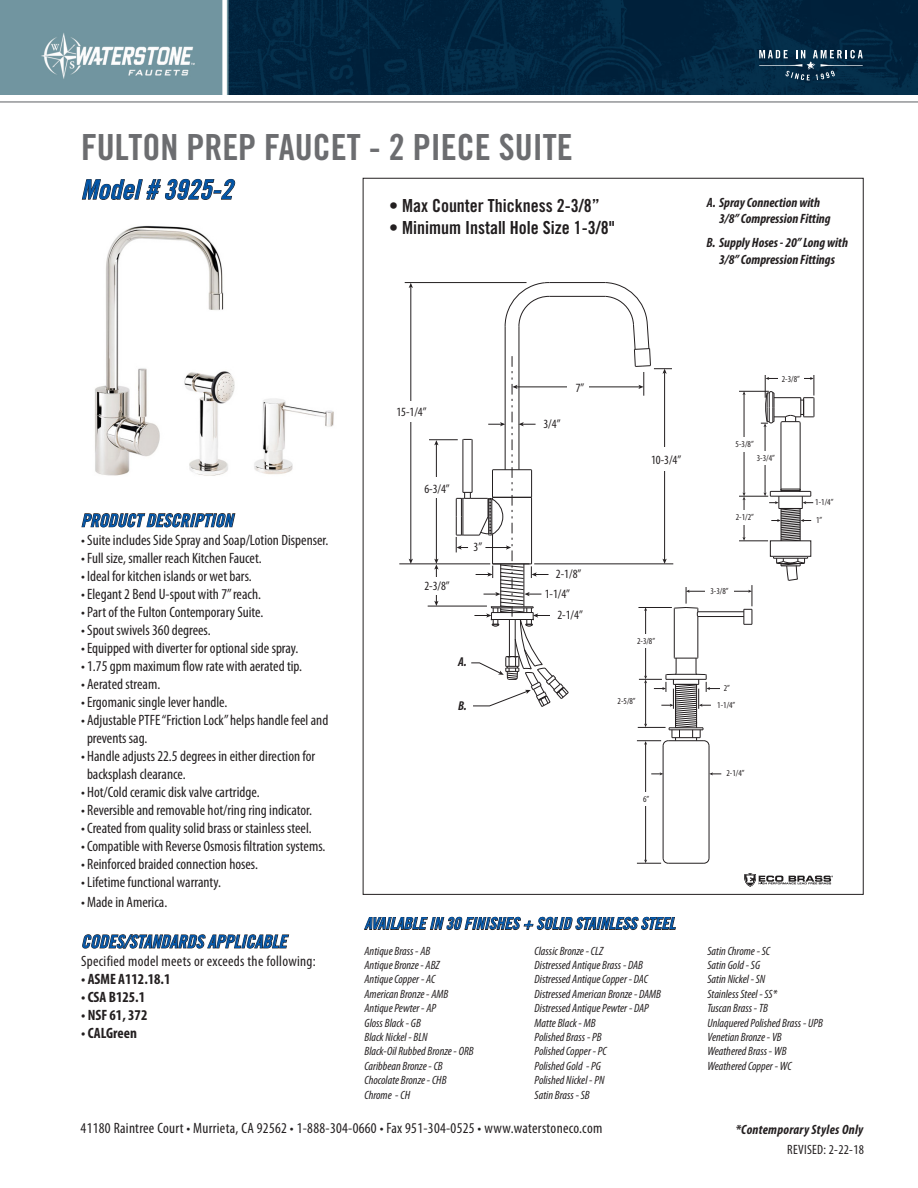
<style>
.page{position:relative;width:918px;height:1188px;background:#fff}
.page>*{position:absolute;margin:0;border:0;box-sizing:border-box;transform-origin:0 0}
.t1{font:36px "Trade Gothic Bold Cond Twenty";color:#6c6d70}
.t2{font:27px "Trade Gothic Bold Cond Twenty Obl";color:#0154a6}
.t3{font:18px "Trade Gothic Bold Cond Twenty Obl";color:#0154a6}
.t4{font:18px "Trade Gothic Bold Cond Twenty";color:#201d1e}
.t5{font:18px "Trade Gothic Bold Cond Twenty";color:#231f20}
.t6{font:16.5px "Trade Gothic Bold Cond Twenty Obl";color:#0154a6}
.t7{font:condensed 15px/18px "Myriad Pro";color:#231f20}
.t8{font:condensed 15px "Myriad Pro";letter-spacing:.02em;color:#231f20}
.t9{font:700 condensed 15px "Myriad Pro";color:#231f20}
.t10{font:italic 700 condensed 13.5px/16.2px "Myriad Pro";color:#231f20;text-align:center}
.t11{font:italic 700 condensed 13.5px "Myriad Pro";letter-spacing:.02em;color:#231f20}
.t12{font:condensed 13.5px "Myriad Pro";letter-spacing:.02em;color:#231f20}
.t13{font:italic 700 condensed 12.9px "Myriad Pro";color:#231f20}
.t14{font:condensed 12.6px "Myriad Pro";color:#231f20}
.t15{font:italic condensed 12px/14.4px "Myriad Pro";color:#231f20}
.t16{font:condensed 9px/17.9px "Myriad Pro";color:#231f20}
.s1{color:#231f20}
</style>
<div class="page">
<img style="left:0;top:0;width:918px;height:94px">
<hr style="left:0;top:101px;width:918px;height:2px;background:#939598">
<div style="left:222px;top:0;width:5px;height:98px;background:#fff"></div>
<svg style="left:759px;top:50px;width:104px;height:30px;background:#2b4c63"></svg>
<svg style="left:364px;top:917px;width:312px;height:13px"></svg>
<img style="left:95px;top:225px;width:239px;height:251px">
<svg style="left:82px;top:179px;width:154px;height:21px"></svg>
<svg style="left:81px;top:513px;width:155px;height:15px"></svg>
<svg style="left:82px;top:934px;width:207px;height:15px"></svg>
<hr style="left:505px;top:326px;width:1px;height:144px;background:#231f20">
<hr style="left:519px;top:326px;width:1px;height:144px;background:#231f20">
<svg style="left:505px;top:282px;width:45px;height:45px"></svg>
<hr style="left:549px;top:282px;width:56px;height:1px;background:#231f20">
<hr style="left:549px;top:296px;width:56px;height:1px;background:#231f20">
<hr style="left:664px;top:372px;width:1px;height:188px;background:#231f20">
<svg style="left:662px;top:559px;width:5px;height:5px"></svg>
<div style="left:656px;top:447px;width:17px;height:24px;background:#fff"></div>
<hr style="left:411px;top:287px;width:1px;height:273px;background:#231f20">
<svg style="left:409px;top:283px;width:4px;height:5px"></svg>
<svg style="left:409px;top:559px;width:4px;height:5px"></svg>
<div style="left:405px;top:401px;width:14px;height:21px;background:#fff"></div>
<hr style="left:516px;top:387px;width:124px;height:1px;background:#231f20">
<div style="left:567px;top:377px;width:22px;height:20px;background:#fff"></div>
<hr style="left:399px;top:564px;width:91px;height:1px;background:#231f20">
<hr style="left:428px;top:606px;width:59px;height:1px;background:#231f20">
<hr style="left:405px;top:282px;width:122px;height:1px;background:#231f20">
<hr style="left:534px;top:564px;width:139px;height:1px;background:#231f20">
<svg style="left:605px;top:282px;width:67px;height:114px"></svg>
<svg style="left:744px;top:873px;width:89px;height:14px"></svg>
<hr style="left:781px;top:422px;width:1px;height:68px;background:#231f20">
<hr style="left:800px;top:422px;width:1px;height:68px;background:#231f20">
<hr style="left:739px;top:391px;width:30px;height:1px;background:#231f20">
<hr style="left:744px;top:394px;width:1px;height:100px;background:#231f20">
<hr style="left:765px;top:426px;width:1px;height:68px;background:#231f20">
<div style="left:739px;top:437px;width:9px;height:14px;background:#fff"></div>
<div style="left:761px;top:451px;width:8px;height:14px;background:#fff"></div>
<svg style="left:761px;top:375px;width:54px;height:52px"></svg>
<div style="left:778px;top:375px;width:26px;height:8px;background:#fff"></div>
<svg style="left:429px;top:356px;width:140px;height:351px"></svg>
<hr style="left:638px;top:607px;width:34px;height:1px;background:#231f20">
<svg style="left:704px;top:858px;width:5px;height:6px"></svg>
<hr style="left:709px;top:746px;width:1px;height:112px;background:#231f20">
<hr style="left:663px;top:746px;width:1px;height:112px;background:#231f20">
<hr style="left:668px;top:863px;width:36px;height:1px;background:#231f20">
<hr style="left:698px;top:616px;width:46px;height:1px;background:#231f20">
<hr style="left:698px;top:612px;width:46px;height:1px;background:#231f20">
<hr style="left:674px;top:609px;width:1px;height:49px;background:#231f20">
<hr style="left:698px;top:617px;width:1px;height:41px;background:#231f20">
<hr style="left:645px;top:610px;width:1px;height:67px;background:#231f20">
<div style="left:641px;top:634px;width:11px;height:14px;background:#fff"></div>
<hr style="left:645px;top:744px;width:1px;height:117px;background:#231f20">
<svg style="left:637px;top:858px;width:32px;height:6px"></svg>
<div style="left:641px;top:792px;width:11px;height:14px;background:#fff"></div>
<hr style="left:689px;top:591px;width:60px;height:1px;background:#231f20">
<svg style="left:739px;top:489px;width:74px;height:136px"></svg>
<svg style="left:674px;top:587px;width:25px;height:30px"></svg>
<div style="left:705px;top:584px;width:28px;height:13px;background:#fff"></div>
<svg style="left:637px;top:657px;width:83px;height:89px"></svg>
<svg style="left:709px;top:772px;width:12px;height:3px"></svg>
<svg style="left:651px;top:772px;width:12px;height:3px"></svg>
<p class="t1" style="left:81px;top:125px;width:493px">FULTON PREP FAUCET - 2 PIECE SUITE</p>
<p class="t2" style="left:81px;top:173px;width:153px">Model # 3925-2</p>
<p class="t5" style="left:389px;top:195px;width:212px">• Max Counter Thickness 2-3/8”</p>
<p class="t4" style="left:389px;top:217px;width:227px"><span class="s1">•</span> Minimum Install Hole Size 1-3/8"</p>
<p class="t10" style="left:719px;top:194px;width:113px;text-align:left;text-indent:-12px">A. Spray Connection with<br>3/8” Compression Fitting</p>
<p class="t10" style="left:706px;top:234px;width:143px">B. Supply Hoses - 20” Long with<br>3/8” Compression Fittings</p>
<p class="t14" style="left:396px;top:405px;width:32px">15-1/4”</p>
<p class="t14" style="left:424px;top:481px;width:27px">6-3/4”</p>
<p class="t14" style="left:543px;top:416px;width:19px">3/4”</p>
<p class="t14" style="left:576px;top:380px;width:10px">7”</p>
<p class="t14" style="left:651px;top:452px;width:32px">10-3/4”</p>
<p class="t16" style="left:736px;top:435px;width:20px">5-3/8”</p>
<p class="t16" style="left:782px;top:370px;width:20px">2-3/8”</p>
<p class="t16" style="left:757px;top:449px;width:20px">3-3/4”</p>
<p class="t16" style="left:815px;top:493px;width:20px">1-1/4”<br>1”</p>
<p class="t3" style="left:81px;top:509px;width:153px">PRODUCT DESCRIPTION</p>
<p class="t7" style="left:81px;top:531px;width:249px">• Suite includes Side Spray and Soap/Lotion Dispenser.</p>
<p class="t7" style="left:81px;top:549px;width:182px">• Full size, smaller reach Kitchen Faucet.</p>
<p class="t7" style="left:81px;top:567px;width:172px">• Ideal for kitchen islands or wet bars.</p>
<p class="t7" style="left:81px;top:585px;width:182px">• Elegant 2 Bend U-spout with 7” reach.</p>
<p class="t7" style="left:81px;top:603px;width:184px">• Part of the Fulton Contemporary Suite.</p>
<p class="t7" style="left:81px;top:621px;width:131px">• Spout swivels 360 degrees.</p>
<p class="t7" style="left:81px;top:639px;width:219px">• Equipped with diverter for optional side spray.</p>
<p class="t7" style="left:81px;top:657px;width:223px">• 1.75 gpm maximum flow rate with aerated tip.</p>
<p class="t7" style="left:81px;top:675px;width:81px">• Aerated stream.</p>
<p class="t7" style="left:81px;top:693px;width:148px">• Ergomanic single lever handle.</p>
<p class="t7" style="left:87px;top:711px;width:243px;text-indent:-6px">• Adjustable PTFE “Friction Lock” helps handle feel and prevents sag.</p>
<p class="t7" style="left:87px;top:747px;width:230px;text-indent:-6px">• Handle adjusts 22.5 degrees in either direction for backsplash clearance.</p>
<p class="t7" style="left:81px;top:783px;width:180px">• Hot/Cold ceramic disk valve cartridge.</p>
<p class="t7" style="left:81px;top:801px;width:233px">• Reversible and removable hot/ring ring indicator.</p>
<p class="t7" style="left:81px;top:819px;width:232px">• Created from quality solid brass or stainless steel.</p>
<p class="t7" style="left:81px;top:837px;width:246px">• Compatible with Reverse Osmosis filtration systems.</p>
<p class="t7" style="left:81px;top:855px;width:179px">• Reinforced braided connection hoses.</p>
<p class="t7" style="left:81px;top:873px;width:141px">• Lifetime functional warranty.</p>
<p class="t7" style="left:81px;top:892px;width:88px">• Made in America.</p>
<p class="t3" style="left:81px;top:931px;width:207px">CODES/STANDARDS APPLICABLE</p>
<p class="t8" style="left:81px;top:952px;width:236px">Specified model meets or exceeds the following:</p>
<p class="t9" style="left:81px;top:970px;width:91px">• ASME A112.18.1</p>
<p class="t9" style="left:81px;top:988px;width:66px">• CSA B125.1</p>
<p class="t9" style="left:81px;top:1006px;width:68px">• NSF 61, 372</p>
<p class="t9" style="left:81px;top:1024px;width:57px">• CALGreen</p>
<p class="t16" style="left:736px;top:508px;width:20px">2-1/2”</p>
<p class="t14" style="left:474px;top:539px;width:10px">3”</p>
<p class="t14" style="left:556px;top:566px;width:27px">2-1/8”</p>
<p class="t14" style="left:557px;top:607px;width:27px">2-1/4”</p>
<p class="t14" style="left:424px;top:578px;width:27px">2-3/8”</p>
<p class="t16" style="left:710px;top:582px;width:20px">3-3/8”</p>
<p class="t14" style="left:545px;top:586px;width:27px">1-1/4”</p>
<p class="t16" style="left:637px;top:632px;width:20px">2-3/8”</p>
<p class="t13" style="left:458px;top:654px;width:10px">A.</p>
<p class="t13" style="left:458px;top:698px;width:10px">B.</p>
<p class="t16" style="left:717px;top:680px;width:20px;line-height:16.4px;text-align:center">2”<br>1-1/4”</p>
<p class="t16" style="left:618px;top:692px;width:20px">2-5/8”</p>
<p class="t16" style="left:726px;top:764px;width:20px">2-1/4”</p>
<p class="t16" style="left:643px;top:790px;width:8px">6”</p>
<p class="t6" style="left:364px;top:914px;width:312px">AVAILABLE IN 30 FINISHES + SOLID STAINLESS STEEL</p>
<p class="t15" style="left:364px;top:943px;width:111px">Antique Brass - AB<br>Antique Bronze - ABZ<br>Antique Copper - AC<br>American Bronze - AMB<br>Antique Pewter - AP<br>Gloss Black - GB<br>Black Nickel - BLN<br>Black-Oil Rubbed Bronze - ORB<br>Caribbean Bronze - CB<br>Chocolate Bronze - CHB<br>Chrome - CH</p>
<p class="t15" style="left:535px;top:943px;width:128px">Classic Bronze - CLZ<br>Distressed Antique Brass - DAB<br>Distressed Antique Copper - DAC<br>Distressed American Bronze - DAMB<br>Distressed Antique Pewter - DAP<br>Matte Black - MB<br>Polished Brass - PB<br>Polished Copper - PC<br>Polished Gold - PG<br>Polished Nickel - PN<br>Satin Brass - SB</p>
<p class="t15" style="left:707px;top:943px;width:117px">Satin Chrome - SC<br>Satin Gold - SG<br>Satin Nickel - SN<br>Stainless Steel - SS*<br>Tuscan Brass - TB<br>Unlaquered Polished Brass - UPB<br>Venetian Bronze - VB<br>Weathered Brass - WB<br>Weathered Copper - WC</p>
<p class="t8" style="left:81px;top:1119px;width:523px">41180 Raintree Court • Murrieta, CA 92562 • 1-888-304-0660 • Fax 951-304-0525 • www.waterstoneco.com</p>
<p class="t12" style="left:787px;top:1142px;width:78px">REVISED: 2-22-18</p>
<p class="t11" style="left:736px;top:1121px;width:129px">*Contemporary Styles Only</p>
</div>
